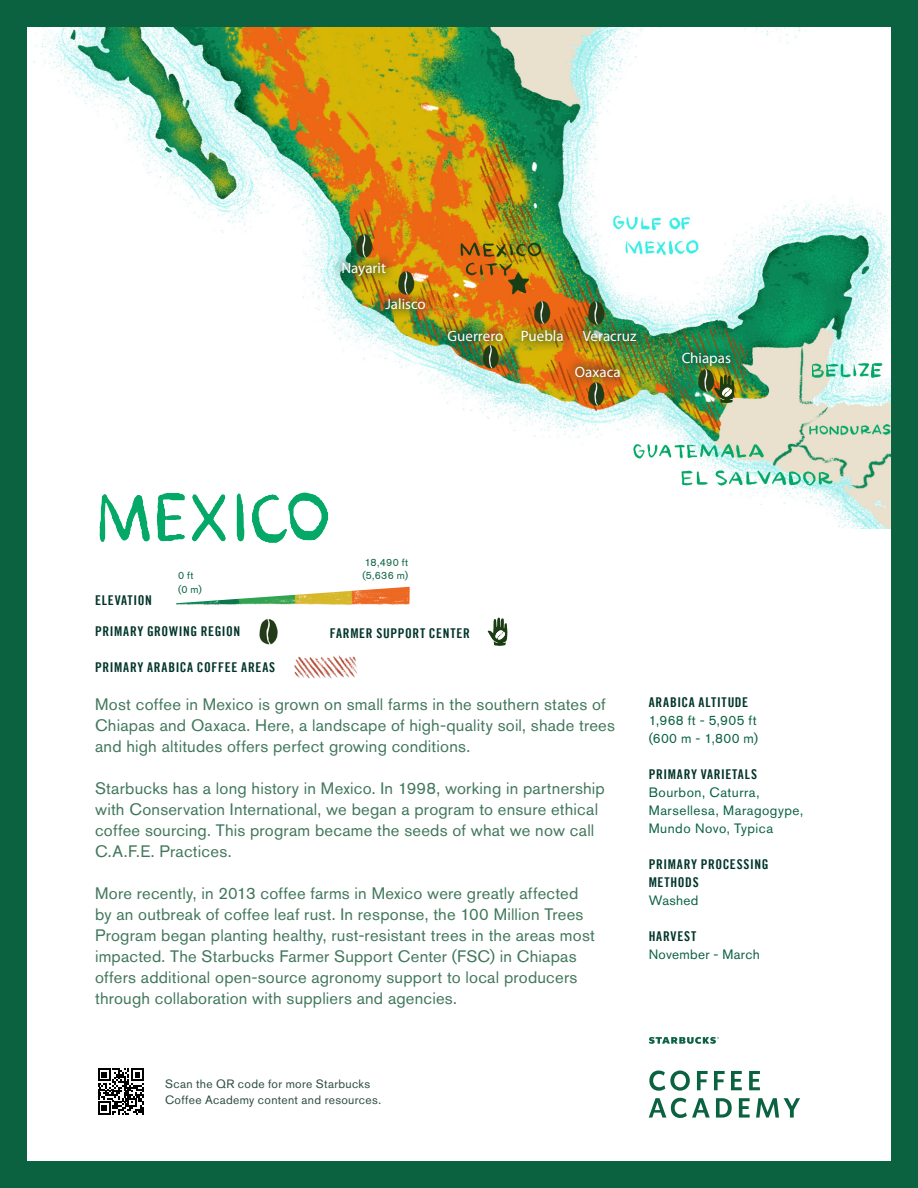
<style>
.page{position:relative;width:918px;height:1188px;background:#0b6241}
.page>*{position:absolute;margin:0;border:0;box-sizing:border-box;transform-origin:0 0}
.t1{font:16.5px/21px "Akzidenz Grotesk Std";letter-spacing:.015em;color:#41775c}
.t2{font:15px "Myriad Pro";color:#fff}
.t3{font:13.5px/18px "Trade Gothic LT Bold Cond Twenty";letter-spacing:.05em;color:#003429}
.t4{font:13.5px/18px "Akzidenz Grotesk Std";letter-spacing:.035em;color:#0b6241}
.t5{font:12px/16.5px "Akzidenz Grotesk Std";letter-spacing:.025em;color:#2d4d44}
.t6{font:10.5px "Akzidenz Grotesk Std";letter-spacing:.035em;color:#0b6241}
.s1{font-family:"Akzidenz Grotesk Std";color:#0b6241}
.s2{font-family:"Trade Gothic LT Bold Cond Twenty";color:#003429}
</style>
<div class="page">
<div style="left:27px;top:27px;width:864px;height:1134px;background:#fff"></div>
<img style="left:33px;top:27px;width:858px;height:502px">
<div style="left:671px;top:341px;width:70px;height:36px;background:#003429;opacity:.6"></div>
<div style="left:564px;top:355px;width:67px;height:33px;background:#003429;opacity:.6"></div>
<div style="left:436px;top:319px;width:78px;height:33px;background:#003429;opacity:.6"></div>
<div style="left:572px;top:319px;width:75px;height:33px;background:#003429;opacity:.6"></div>
<div style="left:510px;top:319px;width:64px;height:33px;background:#003429;opacity:.6"></div>
<img style="left:684px;top:357px;width:45px;height:45px">
<img style="left:574px;top:371px;width:45px;height:44px">
<img style="left:468px;top:334px;width:45px;height:44px">
<img style="left:574px;top:290px;width:45px;height:44px">
<img style="left:520px;top:289px;width:45px;height:45px">
<div style="left:375px;top:287px;width:61px;height:33px;background:#003429;opacity:.6"></div>
<div style="left:331px;top:251px;width:66px;height:36px;background:#003429;opacity:.6"></div>
<img style="left:383px;top:260px;width:45px;height:44px">
<img style="left:341px;top:223px;width:45px;height:44px">
<svg style="left:714px;top:375px;width:20px;height:28px"></svg>
<img style="left:295px;top:655px;width:61px;height:23px">
<img style="left:176px;top:587px;width:234px;height:18px">
<img style="left:259px;top:619px;width:19px;height:25px">
<svg style="left:488px;top:617px;width:19px;height:29px"></svg>
<svg style="left:98px;top:1068px;width:46px;height:47px"></svg>
<svg style="left:649px;top:1037px;width:70px;height:7px"></svg>
<svg style="left:649px;top:1071px;width:41px;height:20px"></svg>
<svg style="left:697px;top:1071px;width:11px;height:19px"></svg>
<svg style="left:714px;top:1071px;width:11px;height:19px"></svg>
<svg style="left:731px;top:1071px;width:11px;height:19px"></svg>
<svg style="left:749px;top:1071px;width:11px;height:19px"></svg>
<svg style="left:649px;top:1098px;width:61px;height:20px"></svg>
<svg style="left:716px;top:1098px;width:16px;height:20px"></svg>
<svg style="left:739px;top:1098px;width:11px;height:20px"></svg>
<svg style="left:756px;top:1098px;width:44px;height:20px"></svg>
<img style="left:94px;top:488px;width:241px;height:55px">
<p class="t2" style="left:341px;top:259px;width:46px">Nayarit</p>
<p class="t2" style="left:385px;top:295px;width:42px">Jalisco</p>
<p class="t2" style="left:447px;top:326px;width:58px">Guerrero</p>
<p class="t2" style="left:521px;top:326px;width:45px">Puebla</p>
<p class="t2" style="left:583px;top:326px;width:55px">Veracruz</p>
<p class="t2" style="left:575px;top:362px;width:47px">Oaxaca</p>
<p class="t2" style="left:682px;top:349px;width:51px">Chiapas</p>
<p class="t6" style="left:365px;top:556px;width:45px">18,490 ft</p>
<p class="t6" style="left:178px;top:569px;width:17px">0 ft</p>
<p class="t6" style="left:362px;top:569px;width:47px">(5,636 m)</p>
<p class="t6" style="left:178px;top:583px;width:25px">(0 m)</p>
<p class="t3" style="left:330px;top:624px;width:142px">FARMER SUPPORT CENTER</p>
<p class="t3" style="left:95px;top:591px;width:58px">ELEVATION</p>
<p class="t3" style="left:95px;top:622px;width:147px">PRIMARY GROWING REGION</p>
<p class="t3" style="left:95px;top:658px;width:182px">PRIMARY ARABICA COFFEE AREAS</p>
<p class="t1" style="left:95px;top:693px;width:522px">Most coffee in Mexico is grown on small farms in the southern states of<br>Chiapas and Oaxaca. Here, a landscape of high-quality soil, shade trees and high altitudes offers perfect growing conditions.</p>
<p class="t1" style="left:95px;top:777px;width:511px">Starbucks has a long history in Mexico. In 1998, working in partnership with Conservation International, we began a program to ensure ethical coffee sourcing. This program became the seeds of what we now call C.A.F.E. Practices.</p>
<p class="t1" style="left:95px;top:882px;width:501px">More recently, in 2013 coffee farms in Mexico were greatly affected by an outbreak of coffee leaf rust. In response, the 100 Million Trees Program began planting healthy, rust-resistant trees in the areas most impacted. The Starbucks Farmer Support Center (FSC) in Chiapas offers additional open-source agronomy support to local producers through collaboration with suppliers and agencies.</p>
<p class="t5" style="left:165px;top:1075px;width:218px">Scan the QR code for more Starbucks<br>Coffee Academy content and resources.</p>
<p class="t3" style="left:649px;top:693px;width:110px">ARABICA ALTITUDE<br><span class="s1">1,968 ft - 5,905 ft</span></p>
<p class="t4" style="left:649px;top:729px;width:111px">(600 m - 1,800 m)</p>
<p class="t4" style="left:649px;top:765px;width:156px"><span class="s2">PRIMARY VARIETALS<br></span>Bourbon, Caturra,<br>Marsellesa, Maragogype,<br>Mundo Novo, Typica</p>
<p class="t3" style="left:649px;top:855px;width:121px">PRIMARY PROCESSING<br>METHODS<br><span class="s1">Washed</span></p>
<p class="t4" style="left:649px;top:927px;width:113px"><span class="s2">HARVEST<br></span>November - March</p>
</div>
